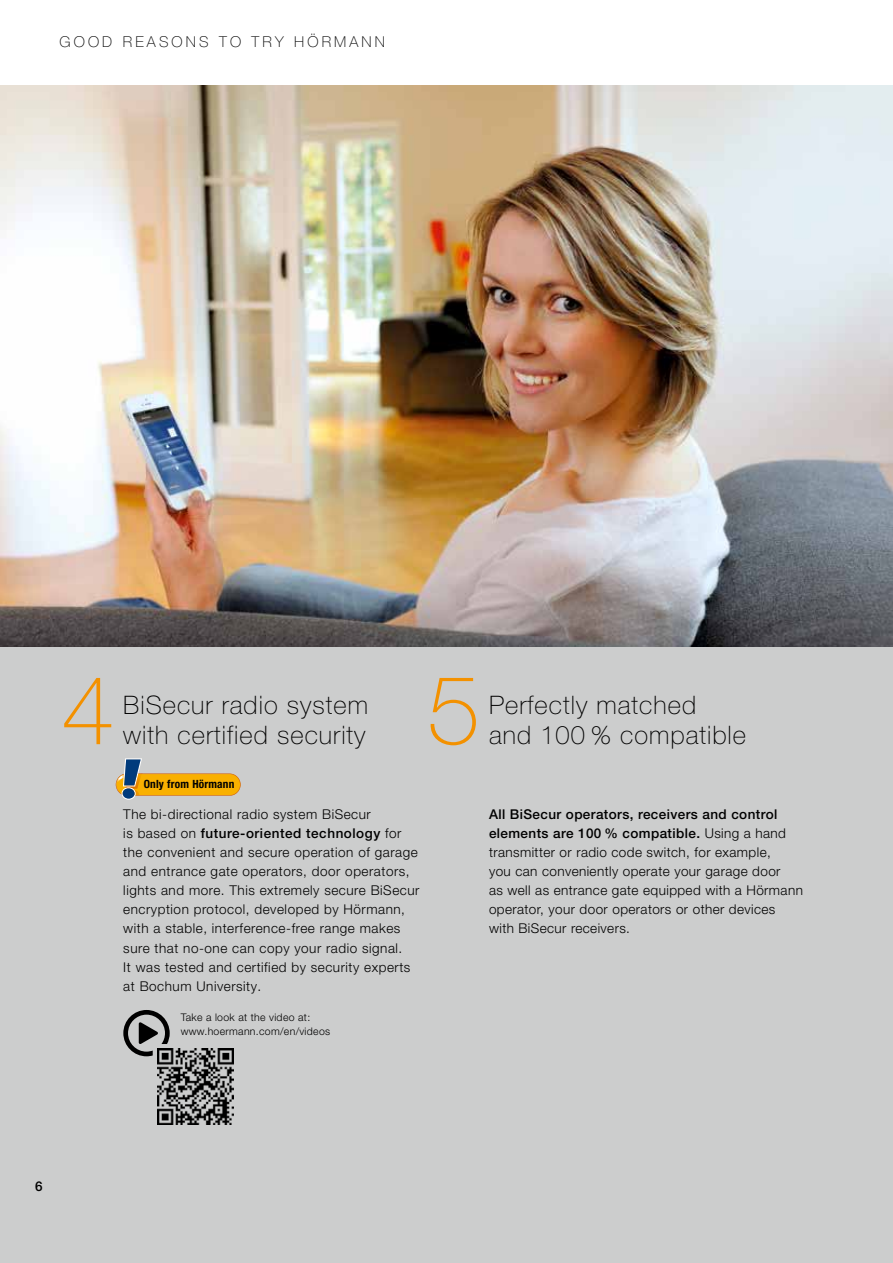
<style>
.page{position:relative;width:893px;height:1263px;background:#fff}
.page>*{position:absolute;margin:0;border:0;box-sizing:border-box;transform-origin:0 0}
.t1{font:100 96px "Hoermann Helvetica Neue";color:#f39100}
.t2{font:100 25.5px/29.7px "Hoermann Helvetica Neue";letter-spacing:.04em;color:#000}
.t3{font:100 15px "Hoermann Helvetica Neue";letter-spacing:.21em;color:#000}
.t4{font:300 13.5px/19.2px "Hoermann Helvetica Neue";letter-spacing:.04em;color:#000}
.t5{font:500 13.5px "Hoermann Helvetica Neue";color:#000}
.t6{font:700 condensed 11.4px "Hoermann Helvetica Neue";letter-spacing:.015em;color:#000}
.t7{font:300 10.5px/14.9px "Hoermann Helvetica Neue";letter-spacing:.03em;color:#000}
.s1{font-weight:500}
</style>
<div class="page">
<div style="left:0;top:646px;width:893px;height:617px;background:#cccdcd"></div>
<img style="left:0;top:85px;width:893px;height:561px">
<svg style="left:116px;top:758px;width:125px;height:42px"></svg>
<img style="left:157px;top:1048px;width:77px;height:77px">
<svg style="left:123px;top:1010px;width:47px;height:46px"></svg>
<p class="t3" style="left:60px;top:31px;width:327px">GOOD REASONS TO TRY HÖRMANN</p>
<h1 class="t1" style="left:61px;top:642px;width:55px">4</h1>
<h1 class="t1" style="left:427px;top:642px;width:55px">5</h1>
<h2 class="t2" style="left:123px;top:689px;width:246px">BiSecur radio system with certified security</h2>
<h2 class="t2" style="left:489px;top:689px;width:259px">Perfectly matched<br>and 100 % compatible</h2>
<p class="t6" style="left:144px;top:776px;width:92px">Only from Hörmann</p>
<p class="t4" style="left:123px;top:803px;width:298px">The bi-directional radio system BiSecur<br>is based on <span class="s1">future-oriented technology</span> for the convenient and secure operation of garage and entrance gate operators, door operators, lights and more. This extremely secure BiSecur encryption protocol, developed by Hörmann, with a stable, interference-free range makes sure that no-one can copy your radio signal.<br>It was tested and certified by security experts at Bochum University.</p>
<p class="t7" style="left:181px;top:1009px;width:151px">Take a look at the video at: www.hoermann.com/en/videos</p>
<p class="t4" style="left:489px;top:803px;width:315px"><span class="s1">All BiSecur operators, receivers and control elements are 100 % compatible.</span> Using a hand transmitter or radio code switch, for example,<br>you can conveniently operate your garage door<br>as well as entrance gate equipped with a Hörmann operator, your door operators or other devices with BiSecur receivers.</p>
<p class="t5" style="left:35px;top:1176px;width:9px">6</p>
</div>
